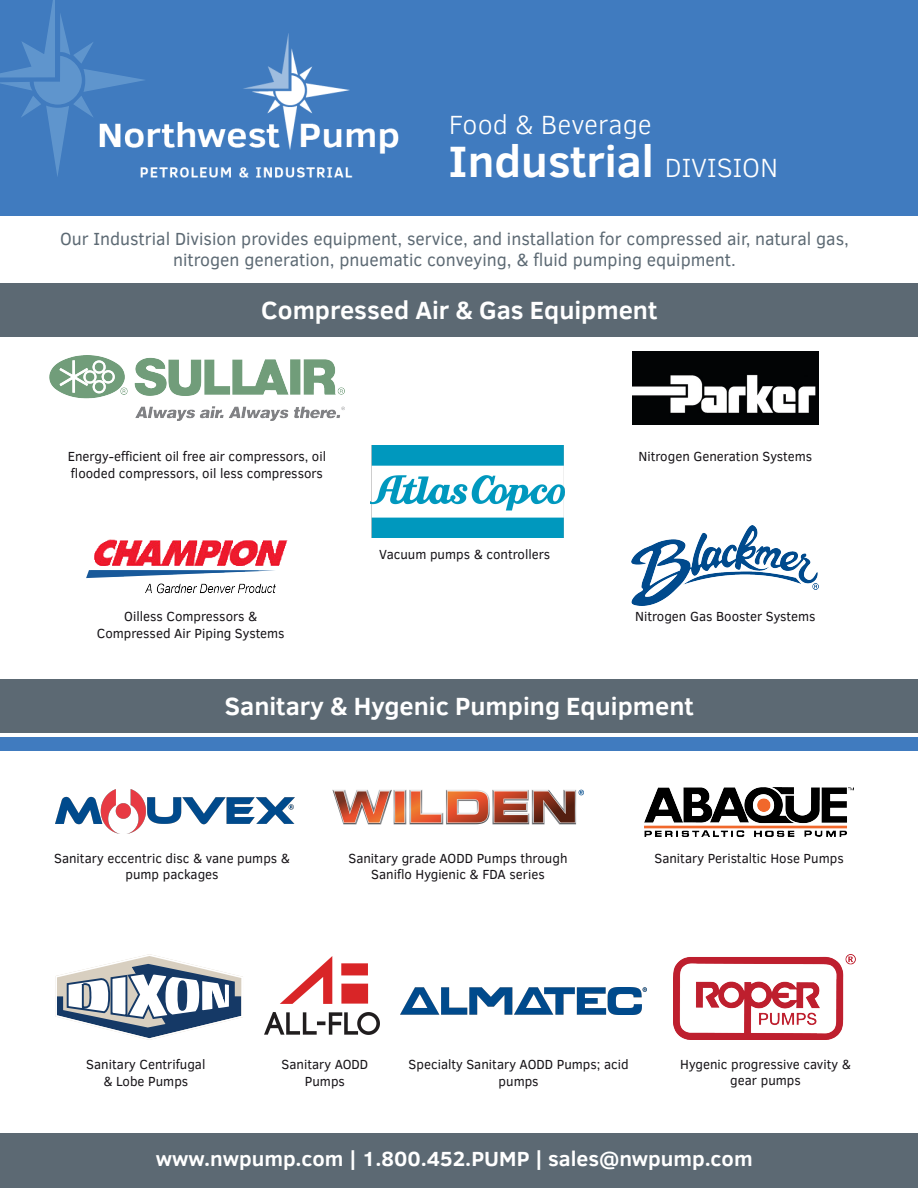
<style>
.page{position:relative;width:918px;height:1188px;background:#fff}
.page>*{position:absolute;margin:0;border:0;box-sizing:border-box;transform-origin:0 0}
.t1{font:700 45px "Clear Sans";color:#fff}
.t2{font:300 27px "Clear Sans";color:#fff}
.t3{font:700 25.5px "Clear Sans";color:#fff}
.t4{font:700 21px "Clear Sans";color:#fff}
.t5{font:18px/21.6px "Clear Sans";color:#5c6973;text-align:center}
.t6{font:13.5px/16.2px "Clear Sans";color:#161317;text-align:center}
.s1{font-weight:300;font-size:27px}
</style>
<div class="page">
<div style="left:0;top:0;width:918px;height:215px;background:#407bbf"></div>
<div style="left:0;top:737px;width:918px;height:14px;background:#407bbf"></div>
<div style="left:0;top:1133px;width:918px;height:55px;background:#5c6973"></div>
<div style="left:0;top:283px;width:918px;height:54px;background:#5c6973"></div>
<svg style="left:0;top:0;width:98px;height:176px"></svg>
<img style="left:98px;top:34px;width:301px;height:144px">
<div style="left:0;top:679px;width:918px;height:54px;background:#5c6973"></div>
<img style="left:86px;top:539px;width:202px;height:55px">
<img style="left:632px;top:525px;width:187px;height:81px">
<img style="left:645px;top:787px;width:208px;height:49px">
<img style="left:401px;top:988px;width:246px;height:27px">
<img style="left:55px;top:790px;width:240px;height:43px">
<img style="left:333px;top:789px;width:250px;height:35px">
<img style="left:370px;top:445px;width:194px;height:93px">
<img style="left:632px;top:352px;width:187px;height:73px">
<img style="left:50px;top:356px;width:294px;height:65px">
<svg style="left:55px;top:954px;width:188px;height:86px"></svg>
<img style="left:674px;top:955px;width:182px;height:84px">
<svg style="left:86px;top:570px;width:190px;height:8px"></svg>
<img style="left:265px;top:957px;width:114px;height:77px">
<h2 class="t2" style="left:449px;top:107px;width:205px">Food &amp; Beverage</h2>
<h1 class="t1" style="left:449px;top:129px;width:331px">Industrial <span class="s1">DIVISION</span></h1>
<h3 class="t5" style="left:60px;top:227px;width:790px">Our Industrial Division provides equipment, service, and installation for compressed air, natural gas, nitrogen generation, pnuematic conveying, &amp; fluid pumping equipment.</h3>
<h3 class="t3" style="left:261px;top:292px;width:398px">Compressed Air &amp; Gas Equipment</h3>
<p class="t6" style="left:68px;top:449px;width:260px;text-align:left">Energy-efficient oil free air compressors, oil flooded compressors, oil less compressors</p>
<p class="t6" style="left:639px;top:448px;width:175px">Nitrogen Generation Systems</p>
<p class="t6" style="left:97px;top:609px;width:189px">Oilless Compressors &amp;<br>Compressed Air Piping Systems</p>
<p class="t6" style="left:379px;top:546px;width:173px">Vacuum pumps &amp; controllers</p>
<p class="t6" style="left:635px;top:608px;width:182px">Nitrogen Gas Booster Systems</p>
<h3 class="t3" style="left:225px;top:687px;width:470px">Sanitary &amp; Hygenic Pumping Equipment</h3>
<p class="t6" style="left:54px;top:850px;width:238px">Sanitary eccentric disc &amp; vane pumps &amp; pump packages</p>
<p class="t6" style="left:654px;top:850px;width:191px">Sanitary Peristaltic Hose Pumps</p>
<p class="t6" style="left:348px;top:850px;width:221px">Sanitary grade AODD Pumps through<br>Saniflo Hygienic &amp; FDA series</p>
<p class="t6" style="left:86px;top:1057px;width:121px">Sanitary Centrifugal &amp; Lobe Pumps</p>
<p class="t6" style="left:282px;top:1057px;width:88px">Sanitary AODD<br>Pumps</p>
<p class="t6" style="left:409px;top:1057px;width:222px">Specialty Sanitary AODD Pumps; acid pumps</p>
<p class="t6" style="left:680px;top:1056px;width:172px">Hygenic progressive cavity &amp; gear pumps</p>
<h3 class="t4" style="left:156px;top:1143px;width:598px">www.nwpump.com | 1.800.452.PUMP | sales@nwpump.com</h3>
</div>
